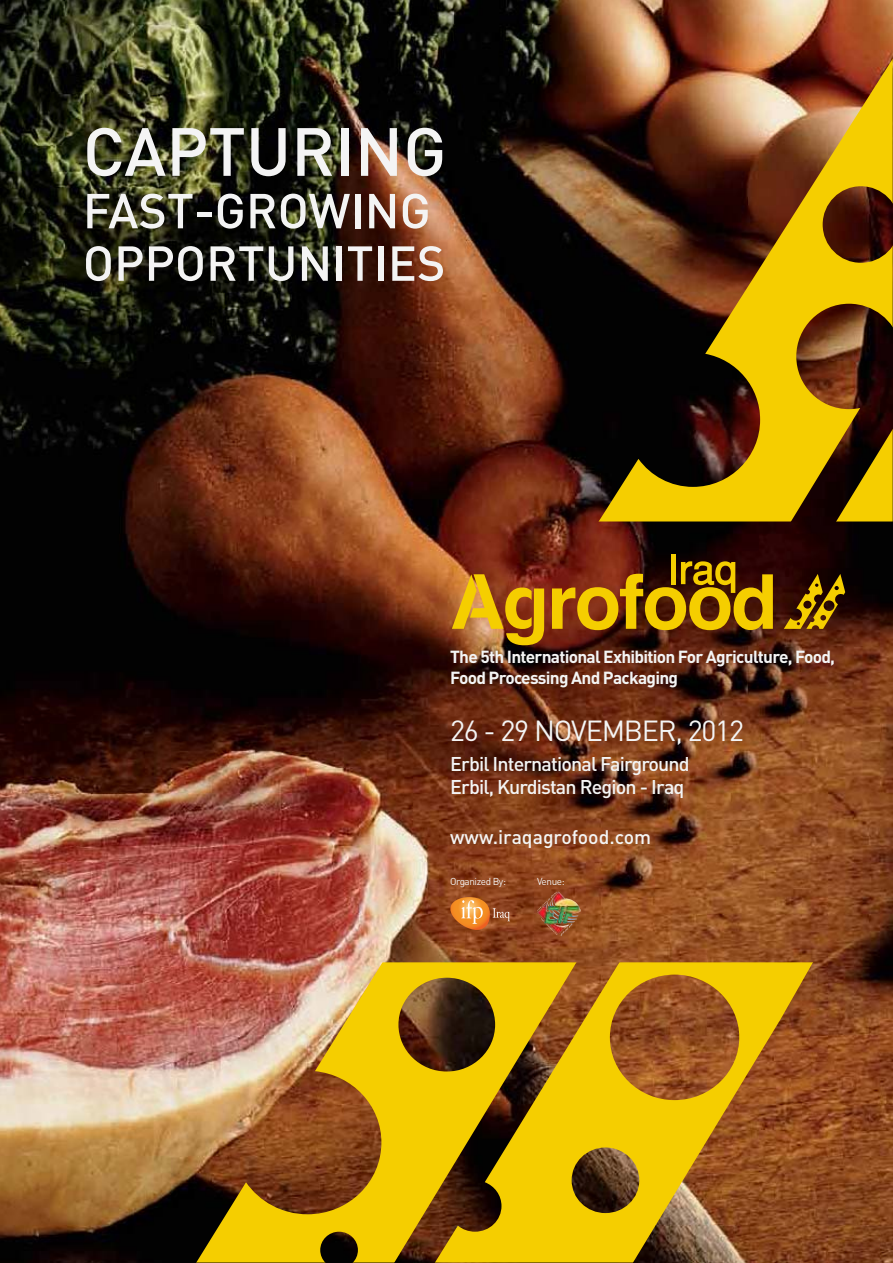
<style>
.page{position:relative;width:893px;height:1263px;background:#fff}
.page>*{position:absolute;margin:0;border:0;box-sizing:border-box;transform-origin:0 0}
.t1{font:28.8px "DIN";letter-spacing:-.045em;color:#f4f5f5}
.t2{font:500 19.65px/23px "DIN";letter-spacing:-.045em;color:#f4f5f5}
.t3{font:500 19.35px "DIN";color:#f4f5f5}
.t4{font:700 17.25px/20.7px "DIN";letter-spacing:-.045em;color:#f4f5f5}
.t5{font:9.9px "DIN";letter-spacing:-.045em;color:#f4f5f5}
</style>
<div class="page">
<img style="left:0;top:0;width:893px;height:1263px">
<img style="left:189px;top:962px;width:704px;height:301px">
<img style="left:189px;top:4px;width:704px;height:518px">
<img style="left:537px;top:892px;width:44px;height:42px">
<svg style="left:450px;top:897px;width:60px;height:48px;background:#b26530"></svg>
<svg style="left:784px;top:574px;width:61px;height:55px;background:#6d4902"></svg>
<img style="left:452px;top:574px;width:92px;height:71px">
<div style="left:670px;top:554px;width:5px;height:30px;background:#f5ce00"></div>
<svg style="left:552px;top:561px;width:221px;height:69px;background:#976406"></svg>
<svg style="left:87px;top:128px;width:79px;height:48px"></svg>
<svg style="left:172px;top:128px;width:72px;height:48px"></svg>
<svg style="left:251px;top:128px;width:35px;height:48px"></svg>
<svg style="left:297px;top:128px;width:35px;height:48px"></svg>
<div style="left:341px;top:128px;width:7px;height:48px;background:#f4f4f4"></div>
<svg style="left:361px;top:128px;width:36px;height:48px"></svg>
<svg style="left:408px;top:128px;width:34px;height:48px"></svg>
<svg style="left:87px;top:194px;width:105px;height:35px"></svg>
<hr style="left:197px;top:213px;width:14px;height:4px;background:#f4f4f4">
<svg style="left:218px;top:194px;width:25px;height:35px"></svg>
<svg style="left:250px;top:194px;width:25px;height:34px"></svg>
<svg style="left:281px;top:194px;width:69px;height:35px"></svg>
<div style="left:355px;top:194px;width:5px;height:34px;background:#f4f4f4"></div>
<svg style="left:369px;top:194px;width:26px;height:34px"></svg>
<svg style="left:403px;top:194px;width:25px;height:35px"></svg>
<svg style="left:86px;top:246px;width:25px;height:35px"></svg>
<svg style="left:119px;top:246px;width:24px;height:35px"></svg>
<svg style="left:149px;top:246px;width:54px;height:35px"></svg>
<svg style="left:211px;top:246px;width:52px;height:35px"></svg>
<svg style="left:269px;top:246px;width:24px;height:35px"></svg>
<svg style="left:302px;top:246px;width:26px;height:35px"></svg>
<div style="left:337px;top:246px;width:5px;height:35px;background:#f4f4f4"></div>
<svg style="left:348px;top:246px;width:24px;height:35px"></svg>
<div style="left:378px;top:246px;width:5px;height:35px;background:#f4f4f4"></div>
<svg style="left:392px;top:246px;width:51px;height:35px"></svg>
<p class="t4" style="left:450px;top:648px;width:386px">The 5th International Exhibition For Agriculture, Food,<br>Food Processing And Packaging</p>
<h1 class="t1" style="left:450px;top:721px;width:295px">26 - 29 NOVEMBER, 2012</h1>
<p class="t2" style="left:450px;top:754px;width:241px">Erbil International Fairground<br>Erbil, Kurdistan Region - Iraq</p>
<p class="t3" style="left:450px;top:830px;width:203px">www.iraqagrofood.com</p>
<p class="t5" style="left:450px;top:877px;width:57px">Organized By:</p>
<p class="t5" style="left:537px;top:877px;width:29px">Venue:</p>
</div>
